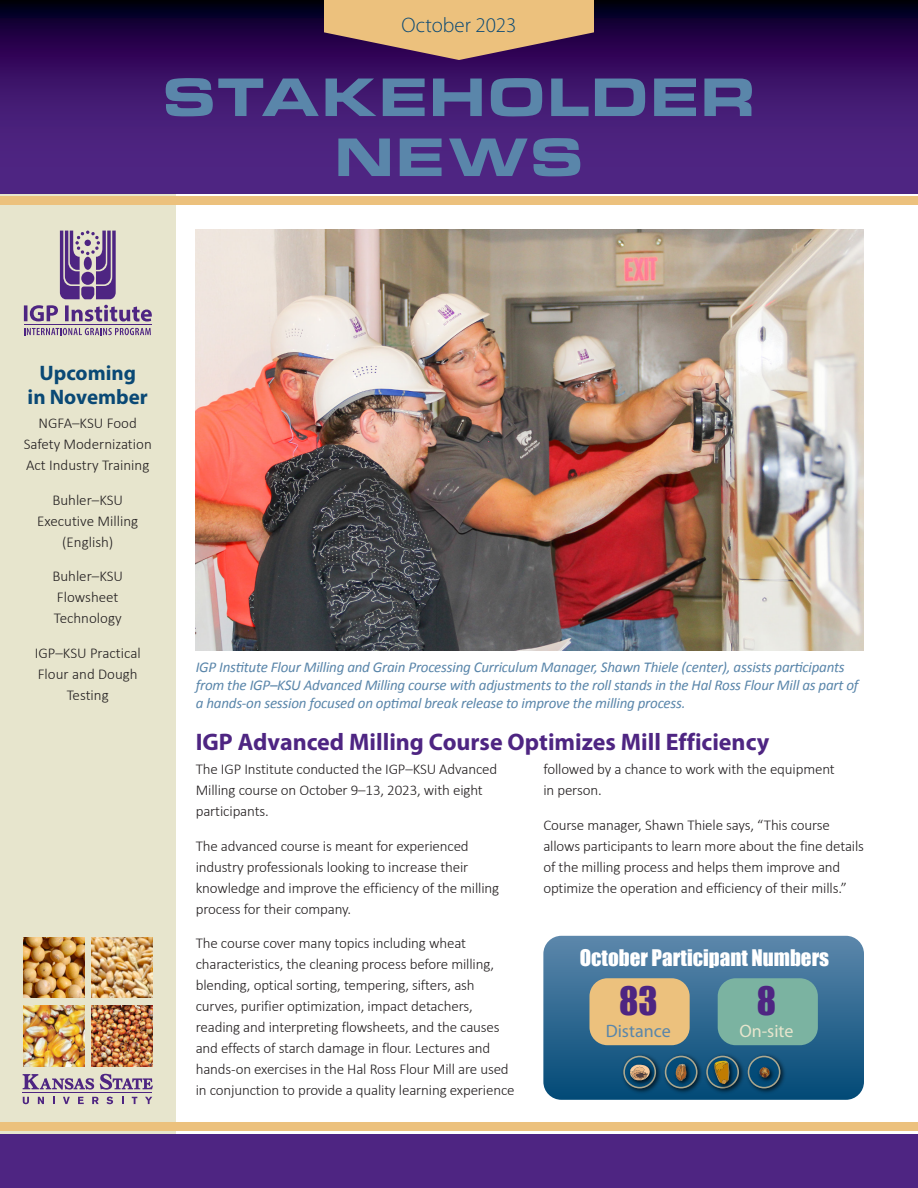
<style>
.page{position:relative;width:918px;height:1188px;background:#fff}
.page>*{position:absolute;margin:0;border:0;box-sizing:border-box;transform-origin:0 0}
.t1{font:36px "Impact";color:#4e2582}
.Heads{font:700 24px "Myriad Pro";color:#4e2582}
.t2{font:21px "Impact";color:#fff}
.Subheads{font:700 21px/24px "Myriad Pro";color:#0a4975;text-align:center}
.t3{font:300 21px "Myriad Pro";color:#0a4975}
.t4{font:18px "Myriad Pro";color:#5a86aa}
.t5{font:18px "Myriad Pro";color:#e7e5cd}
.Body_text{font:300 15px/21px "Calibri";letter-spacing:-.01em;color:#231f20}
.Captions{font:italic 15px/18px "Calibri";letter-spacing:-.015em;color:#5a86aa}
</style>
<div class="page">
<div style="left:0;top:194px;width:176px;height:940px;background:#e7e5cd"></div>
<svg style="left:0;top:0;width:918px;height:194px;background:#391464"></svg>
<svg style="left:324px;top:0;width:270px;height:60px;background:#bf9572"></svg>
<svg style="left:60px;top:231px;width:56px;height:68px"></svg>
<svg style="left:24px;top:328px;width:127px;height:7px"></svg>
<hr style="left:24px;top:324px;width:127px;height:1px;background:#4e2582">
<svg style="left:24px;top:305px;width:128px;height:17px"></svg>
<svg style="left:338px;top:138px;width:242px;height:38px;background:#545c98"></svg>
<svg style="left:166px;top:78px;width:586px;height:38px;background:#4e538f"></svg>
<div style="left:0;top:1134px;width:918px;height:54px;background:#4e2582"></div>
<div style="left:0;top:1123px;width:918px;height:8px;background:#ecc17d"></div>
<div style="left:0;top:197px;width:918px;height:8px;background:#ecc17d"></div>
<img style="left:24px;top:1005px;width:60px;height:61px">
<img style="left:92px;top:1005px;width:60px;height:61px">
<img style="left:24px;top:937px;width:60px;height:61px">
<img style="left:92px;top:937px;width:60px;height:61px">
<hr style="left:23px;top:1093px;width:129px;height:1px;background:#4e2582">
<svg style="left:23px;top:1074px;width:71px;height:16px"></svg>
<svg style="left:100px;top:1074px;width:53px;height:16px"></svg>
<svg style="left:23px;top:1097px;width:6px;height:7px"></svg>
<svg style="left:38px;top:1097px;width:6px;height:7px"></svg>
<svg style="left:53px;top:1097px;width:2px;height:7px"></svg>
<svg style="left:63px;top:1097px;width:7px;height:7px"></svg>
<svg style="left:78px;top:1097px;width:6px;height:7px"></svg>
<svg style="left:92px;top:1097px;width:7px;height:7px"></svg>
<svg style="left:106px;top:1097px;width:7px;height:7px"></svg>
<svg style="left:132px;top:1097px;width:5px;height:7px"></svg>
<svg style="left:145px;top:1097px;width:7px;height:7px"></svg>
<svg style="left:543px;top:936px;width:321px;height:164px;background:#366d95"></svg>
<img style="left:705px;top:1052px;width:39px;height:43px">
<img style="left:711px;top:1088px;width:25px;height:3px">
<svg style="left:706px;top:1056px;width:33px;height:32px"></svg>
<img style="left:620px;top:1052px;width:41px;height:43px">
<img style="left:656px;top:1061px;width:1px;height:26px">
<svg style="left:623px;top:1056px;width:33px;height:32px"></svg>
<img style="left:661px;top:1052px;width:44px;height:43px">
<svg style="left:665px;top:1056px;width:33px;height:32px"></svg>
<img style="left:744px;top:1052px;width:43px;height:43px">
<svg style="left:748px;top:1056px;width:32px;height:32px"></svg>
<div style="left:589px;top:978px;width:101px;height:67px;background:#ecc17d;border-radius:18px"></div>
<div style="left:718px;top:978px;width:100px;height:67px;background:#7bb3a1;border-radius:18px"></div>
<img style="left:196px;top:230px;width:668px;height:420px">
<p class="t3" style="left:402px;top:13px;width:116px">October 2023</p>
<p class="Subheads" style="left:28px;top:360px;width:122px">Upcoming<br>in November</p>
<p class="Body_text" style="left:24px;top:413px;width:130px;text-align:center">NGFA–KSU Food<br>Safety Modernization<br>Act Industry Training</p>
<p class="Body_text" style="left:37px;top:489px;width:103px;text-align:center">Buhler–KSU<br>Executive Milling (English)</p>
<p class="Body_text" style="left:52px;top:566px;width:72px">Buhler–KSU<br>Flowsheet<br>Technology</p>
<p class="Body_text" style="left:35px;top:642px;width:107px;text-align:center">IGP–KSU Practical<br>Flour and Dough<br>Testing</p>
<p class="Captions" style="left:196px;top:658px;width:664px">IGP Institute Flour Milling and Grain Processing Curriculum Manager, Shawn Thiele (center), assists participants from the IGP–KSU Advanced Milling course with adjustments to the roll stands in the Hal Ross Flour Mill as part of a hands-on session focused on optimal break release to improve the milling process.</p>
<p class="Heads" style="left:196px;top:727px;width:575px">IGP Advanced Milling Course Optimizes Mill Efficiency</p>
<p class="Body_text" style="left:196px;top:759px;width:303px">The IGP Institute conducted the IGP–KSU Advanced<br>Milling course on October 9–13, 2023, with eight participants.</p>
<p class="Body_text" style="left:196px;top:835px;width:305px">The advanced course is meant for experienced industry professionals looking to increase their knowledge and improve the efficiency of the milling process for their company.</p>
<p class="Body_text" style="left:196px;top:933px;width:320px">The course cover many topics including wheat characteristics, the cleaning process before milling, blending, optical sorting, tempering, sifters, ash curves, purifier optimization, impact detachers, reading and interpreting flowsheets, and the causes and effects of starch damage in flour. Lectures and hands-on exercises in the Hal Ross Flour Mill are used in conjunction to provide a quality learning experience</p>
<p class="Body_text" style="left:543px;top:759px;width:293px">followed by a chance to work with the equipment in person.</p>
<p class="Body_text" style="left:543px;top:814px;width:322px">Course manager, Shawn Thiele says, “This course allows participants to learn more about the fine details of the milling process and helps them improve and optimize the operation and efficiency of their mills.”</p>
<p class="t2" style="left:580px;top:945px;width:251px">October Participant Numbers</p>
<p class="t1" style="left:619px;top:979px;width:40px">83</p>
<p class="t4" style="left:606px;top:1021px;width:66px">Distance</p>
<p class="t1" style="left:757px;top:979px;width:21px">8</p>
<p class="t5" style="left:739px;top:1021px;width:56px">On-site</p>
</div>
